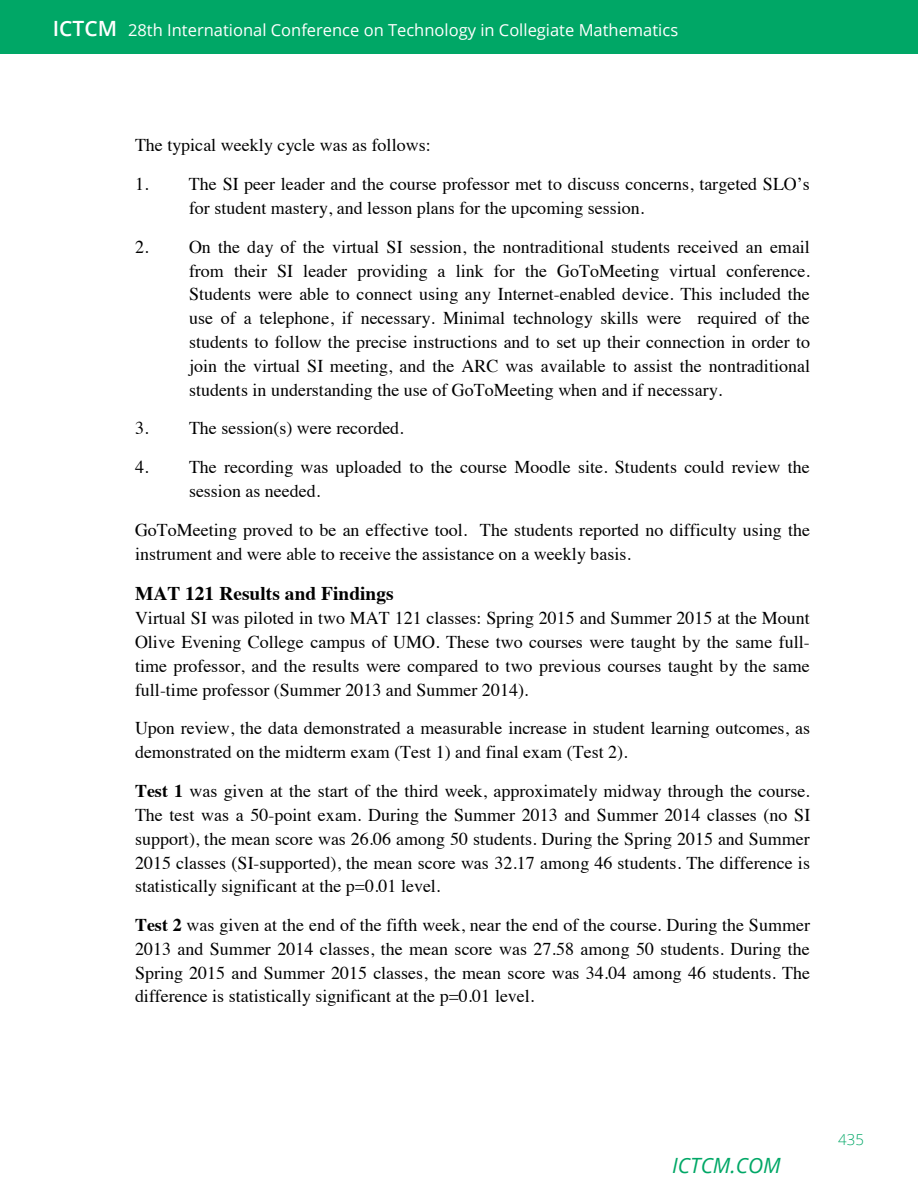
<style>
.page{position:relative;width:918px;height:1188px;background:#fff}
.page>*{position:absolute;margin:0;border:0;box-sizing:border-box;transform-origin:0 0}
.t1{font:italic 21px "Open Sans";color:#00a766}
.t2{font:700 19.5px "Times";color:#000}
.t3{font:18px/23.9px "Times";color:#000}
.t4{font:16.5px "Open Sans";color:#fff}
.t5{font:300 15px "Open Sans";color:#00a766}
.s1{font-weight:600;font-size:21px}
.s2{font-weight:700}
</style>
<div class="page">
<div style="left:0;top:0;width:918px;height:54px;background:#00a766"></div>
<p class="t4" style="left:53px;top:19px;width:627px"><span class="s1">ICTCM</span> 28th International Conference on Technology in Collegiate Mathematics</p>
<p class="t3" style="left:135px;top:132px;width:297px">The typical weekly cycle was as follows:</p>
<p class="t3" style="left:189px;top:171px;width:622px;text-indent:-54px">1. The SI peer leader and the course professor met to discuss concerns, targeted SLO’s for student mastery, and lesson plans for the upcoming session.</p>
<p class="t3" style="left:189px;top:233px;width:623px;text-align:justify;text-indent:-54px">2. On the day of the virtual SI session, the nontraditional students received an email from their SI leader providing a link for the GoToMeeting virtual conference.<br>Students were able to connect using any Internet-enabled device. This included the use of a telephone, if necessary. Minimal technology skills were required of the students to follow the precise instructions and to set up their connection in order to join the virtual SI meeting, and the ARC was available to assist the nontraditional students in understanding the use of GoToMeeting when and if necessary.</p>
<p class="t3" style="left:135px;top:415px;width:270px">3. The session(s) were recorded.</p>
<p class="t3" style="left:189px;top:454px;width:622px;text-indent:-54px">4. The recording was uploaded to the course Moodle site. Students could review the session as needed.</p>
<p class="t3" style="left:135px;top:516px;width:677px">GoToMeeting proved to be an effective tool. The students reported no difficulty using the instrument and were able to receive the assistance on a weekly basis.</p>
<p class="t2" style="left:135px;top:575px;width:260px">MAT 121 Results and Findings</p>
<p class="t3" style="left:135px;top:605px;width:676px;text-align:justify">Virtual SI was piloted in two MAT 121 classes: Spring 2015 and Summer 2015 at the Mount Olive Evening College campus of UMO. These two courses were taught by the same full&shy;time professor, and the results were compared to two previous courses taught by the same full-time professor (Summer 2013 and Summer 2014).</p>
<p class="t3" style="left:135px;top:715px;width:677px">Upon review, the data demonstrated a measurable increase in student learning outcomes, as demonstrated on the midterm exam (Test 1) and final exam (Test 2).</p>
<p class="t3" style="left:135px;top:778px;width:677px;text-align:justify"><span class="s2">Test 1</span> was given at the start of the third week, approximately midway through the course.<br>The test was a 50-point exam. During the Summer 2013 and Summer 2014 classes (no SI support), the mean score was 26.06 among 50 students. During the Spring 2015 and Summer 2015 classes (SI-supported), the mean score was 32.17 among 46 students. The difference is statistically significant at the p=0.01 level.</p>
<p class="t3" style="left:135px;top:911px;width:677px;text-align:justify"><span class="s2">Test 2</span> was given at the end of the fifth week, near the end of the course. During the Summer 2013 and Summer 2014 classes, the mean score was 27.58 among 50 students. During the Spring 2015 and Summer 2015 classes, the mean score was 34.04 among 46 students. The difference is statistically significant at the p=0.01 level.</p>
<p class="t1" style="left:672px;top:1151px;width:110px">ICTCM.COM</p>
<p class="t5" style="left:838px;top:1130px;width:27px">435</p>
</div>
